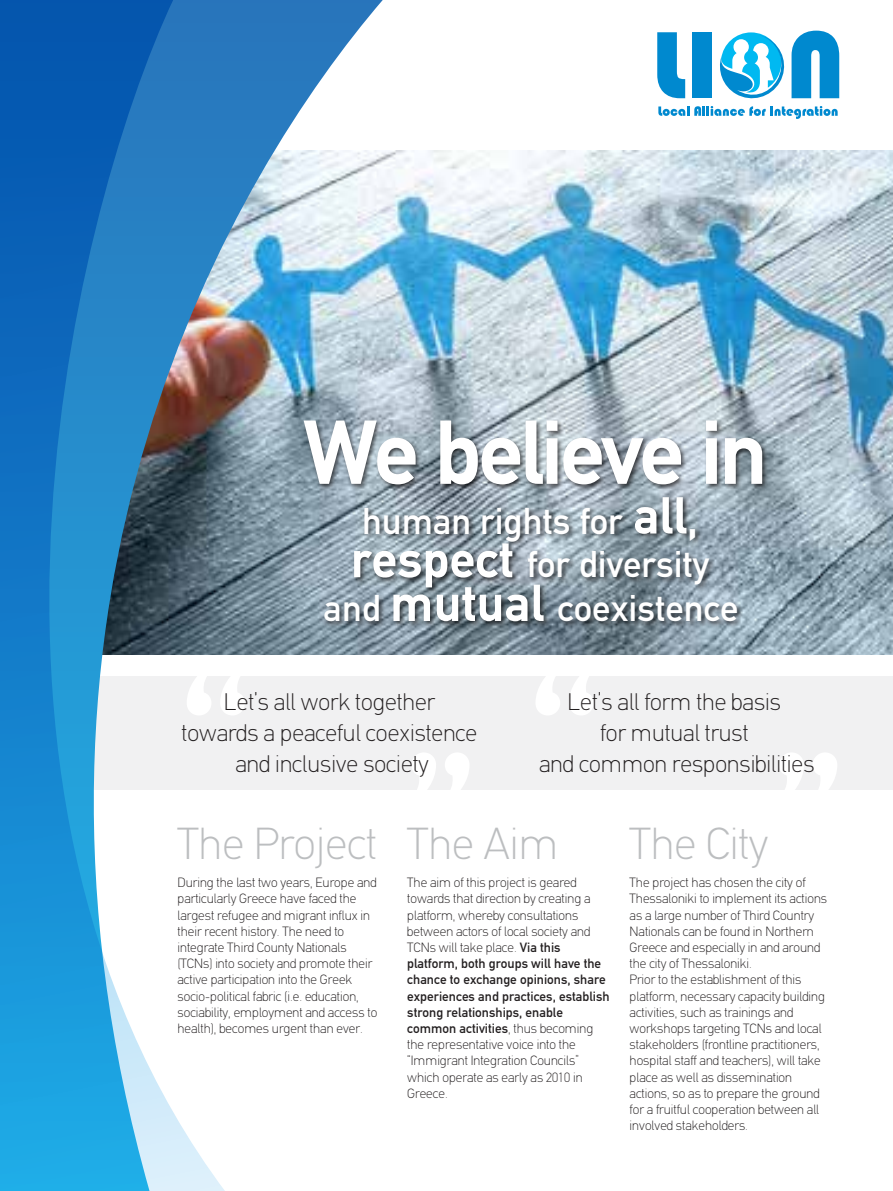
<style>
.page{position:relative;width:893px;height:1191px;background:#fff}
.page>*{position:absolute;margin:0;border:0;box-sizing:border-box;transform-origin:0 0}
.t1{font:700 91.35px "PF Din Text";letter-spacing:-.04em;color:#fff}
.t2{font:100 45px "PF Din Text";color:#bcbec0}
.t3{font:500 37.5px/43.7px "PF Din Text";color:#fff;text-align:center}
.t4{font:100 24.15px/30.8px "PF Din Text";color:#231f20;text-align:center}
.t5{font:100 13.5px/16.2px "PF Din Text";color:#231f20}
.s1{font-weight:700;font-size:52.5px}
.s2{font-weight:700;font-size:43.5px}
.s3{font-weight:500}
</style>
<div class="page">
<img style="left:383px;top:150px;width:510px;height:504px">
<div style="left:0;top:676px;width:893px;height:113px;background:#f1f1f2"></div>
<svg style="left:411px;top:753px;width:58px;height:37px"></svg>
<svg style="left:536px;top:676px;width:57px;height:39px"></svg>
<svg style="left:779px;top:753px;width:58px;height:37px"></svg>
<svg style="left:241px;top:0;width:142px;height:790px"></svg>
<svg style="left:0;top:0;width:241px;height:1191px"></svg>
<svg style="left:657px;top:31px;width:182px;height:88px"></svg>
<img style="left:299px;top:402px;width:478px;height:112px">
<img style="left:319px;top:485px;width:437px;height:157px">
<h1 class="t1" style="left:303px;top:399px;width:466px">We believe in</h1>
<h3 class="t3" style="left:324px;top:499px;width:416px">human rights for <span class="s1">all</span><span class="s2">, </span><span class="s1">respect</span> for diversity and <span class="s1">mutual</span> coexistence</h3>
<h3 class="t4" style="left:182px;top:686px;width:297px">Let’s all work together<br>towards a peaceful coexistence and inclusive society</h3>
<h3 class="t4" style="left:539px;top:686px;width:277px">Let’s all form the basis<br>for mutual trust<br>and common responsibilities</h3>
<h2 class="t2" style="left:178px;top:816px;width:382px">The Project The Aim</h2>
<h2 class="t2" style="left:630px;top:816px;width:140px">The City</h2>
<p class="t5" style="left:178px;top:874px;width:201px">During the last two years, Europe and particularly Greece have faced the largest refugee and migrant influx in their recent history. The need to integrate Third County Nationals (TCNs) into society and promote their active participation into the Greek socio-political fabric (i.e. education, sociability, employment and access to health), becomes urgent than ever.</p>
<p class="t5" style="left:407px;top:874px;width:204px">The aim of this project is geared towards that direction by creating a platform, whereby consultations between actors of local society and<br>TCNs will take place. <span class="s3">Via this platform, both groups will have the chance to exchange opinions, share experiences and practices, establish strong relationships, enable common activities</span>, thus becoming the representative voice into the “Immigrant Integration Councils” which operate as early as 2010 in<br>Greece.</p>
<p class="t5" style="left:630px;top:874px;width:199px">The project has chosen the city of Thessaloniki to implement its actions as a large number of Third Country Nationals can be found in Northern Greece and especially in and around the city of Thessaloniki.<br>Prior to the establishment of this platform, necessary capacity building activities, such as trainings and workshops targeting TCNs and local stakeholders (frontline practitioners, hospital staff and teachers), will take place as well as dissemination actions, so as to prepare the ground for a fruitful cooperation between all involved stakeholders.</p>
</div>
